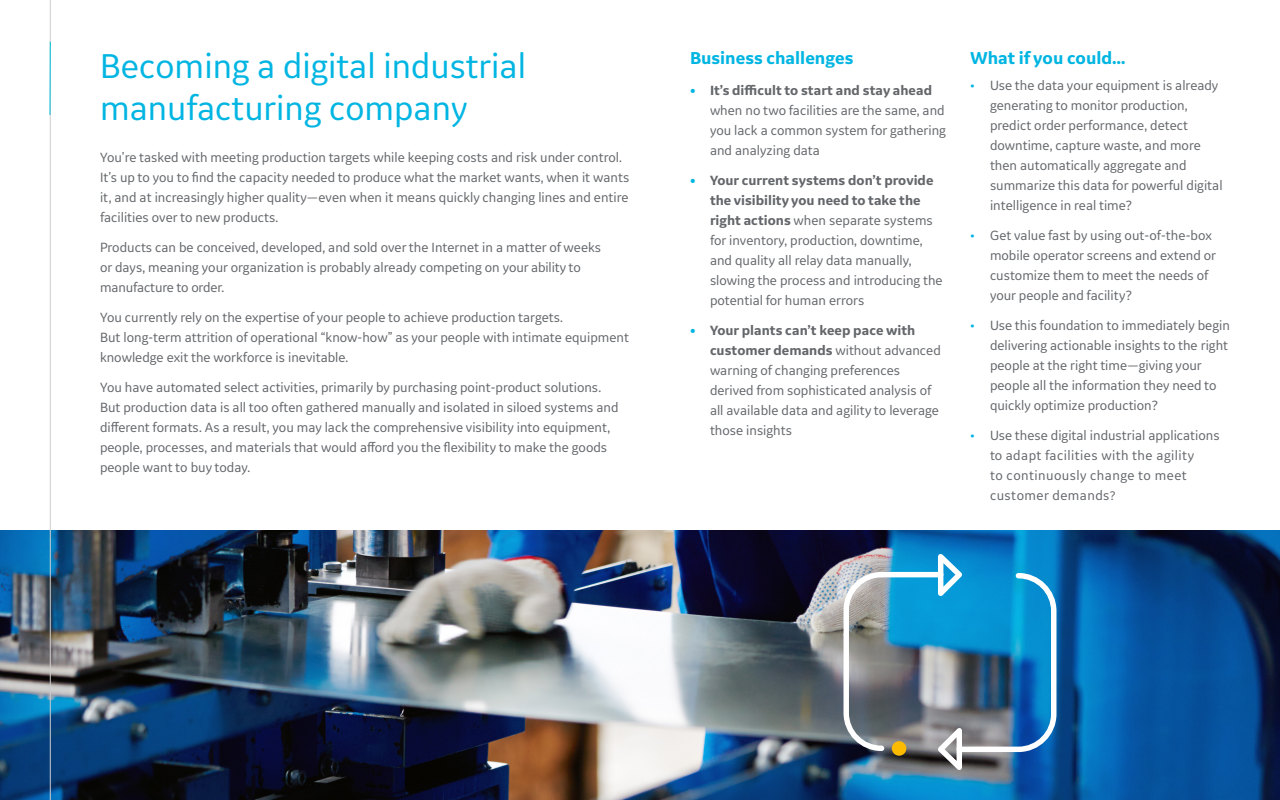
<style>
.page{position:relative;width:1280px;height:800px;background:#fff}
.page>*{position:absolute;margin:0;border:0;box-sizing:border-box;transform-origin:0 0}
.Headline_36pt{font:36px/42px "GE Inspira Sans";color:#00b5e2}
.Subheadline_18pt{font:700 18px "GE Inspira Sans";color:#00b5e2}
.Paragraph_14pt{font:14px/20px "GE Inspira Sans";color:#63666a}
.Paragraph_14pt-2{font:14px/20px "GE Inspira Sans";letter-spacing:.03em;color:#63666a}
.s1{font-weight:700;color:#00b5e2}
.s2{font-weight:700}
.s3{color:#00b5e2}
.s4{font-size:13px}
</style>
<div class="page">
<img style="left:0;top:530px;width:1280px;height:270px">
<hr style="left:50px;top:0;width:1px;height:800px;background:#cdcdcd">
<hr style="left:50px;top:42px;width:1px;height:73px;background:#00bfdb">
<svg style="left:844px;top:572px;width:40px;height:179px;background:#949596"></svg>
<svg style="left:938px;top:554px;width:24px;height:42px"></svg>
<div style="left:880px;top:572px;width:63px;height:5px;background:#fff;border-radius:3px"></div>
<svg style="left:1016px;top:573px;width:40px;height:179px;background:#2d90cc"></svg>
<svg style="left:938px;top:728px;width:24px;height:42px"></svg>
<div style="left:957px;top:747px;width:62px;height:5px;background:#fff;border-radius:3px"></div>
<div style="left:892px;top:741px;width:14px;height:15px;background:#fcba00;border-radius:50%"></div>
<p class="Headline_36pt" style="left:100px;top:44px;width:428px">Becoming a digital industrial manufacturing company</p>
<p class="Paragraph_14pt" style="left:100px;top:147px;width:531px">You’re tasked with meeting production targets while keeping costs and risk under control.<br>It’s up to you to find the capacity needed to produce what the market wants, when it wants it, and at increasingly higher quality—even when it means quickly changing lines and entire facilities over to new products.</p>
<p class="Paragraph_14pt" style="left:100px;top:237px;width:503px">Products can be conceived, developed, and sold over the Internet in a matter of weeks or days, meaning your organization is probably already competing on your ability to manufacture to order.</p>
<p class="Paragraph_14pt" style="left:100px;top:307px;width:531px">You currently rely on the expertise of your people to achieve production targets.<br>But long-term attrition of operational “know-how” as your people with intimate equipment knowledge exit the workforce is inevitable.</p>
<p class="Paragraph_14pt" style="left:100px;top:377px;width:520px">You have automated select activities, primarily by purchasing point-product solutions.<br>But production data is all too often gathered manually and isolated in siloed systems and different formats. As a result, you may lack the comprehensive visibility into equipment, people, processes, and materials that would afford you the flexibility to make the goods people want to buy today.</p>
<p class="Subheadline_18pt" style="left:690px;top:47px;width:165px">Business challenges</p>
<p class="Paragraph_14pt" style="left:710px;top:80px;width:238px;text-indent:-20px"><span class="s1">•</span> <span class="s2">It’s difficult to start and stay ahead </span>when no two facilities are the same, and you lack a common system for gathering and analyzing data</p>
<p class="Paragraph_14pt" style="left:710px;top:170px;width:234px;text-indent:-20px"><span class="s1">•</span> <span class="s2">Your current systems don’t provide the visibility you need to take the right actions</span> when separate systems for inventory, production, downtime, and quality all relay data manually, slowing the process and introducing the potential for human errors</p>
<p class="Paragraph_14pt" style="left:710px;top:320px;width:232px;text-indent:-20px"><span class="s1">•</span> <span class="s2">Your plants can’t keep pace with customer demands</span> without advanced warning of changing preferences derived from sophisticated analysis of all available data and agility to leverage those insights</p>
<p class="Subheadline_18pt" style="left:970px;top:47px;width:157px">What if you could…</p>
<p class="Paragraph_14pt" style="left:990px;top:75px;width:234px;text-indent:-20px"><span class="s3">•</span> Use the data your equipment is already generating to monitor production, predict order performance, detect downtime, capture waste, and more then automatically aggregate and summarize this data for powerful digital intelligence in real time?</p>
<p class="Paragraph_14pt" style="left:990px;top:225px;width:228px;text-indent:-20px"><span class="s3">•</span> Get value fast by using out-of-the-box mobile operator screens and extend or customize them to meet the needs of your people and facility?</p>
<p class="Paragraph_14pt" style="left:990px;top:315px;width:241px;text-indent:-20px"><span class="s3">•</span> Use this foundation to immediately begin delivering actionable insights to the right people at the right time—giving your people all the information they need to quickly optimize production?</p>
<p class="Paragraph_14pt-2" style="left:990px;top:425px;width:231px;text-indent:-20px"><span class="s3">•</span> Use these digital industrial applications to adapt facilities with the agility<br>to continuously change to meet customer demands<span class="s4">?</span></p>
</div>
